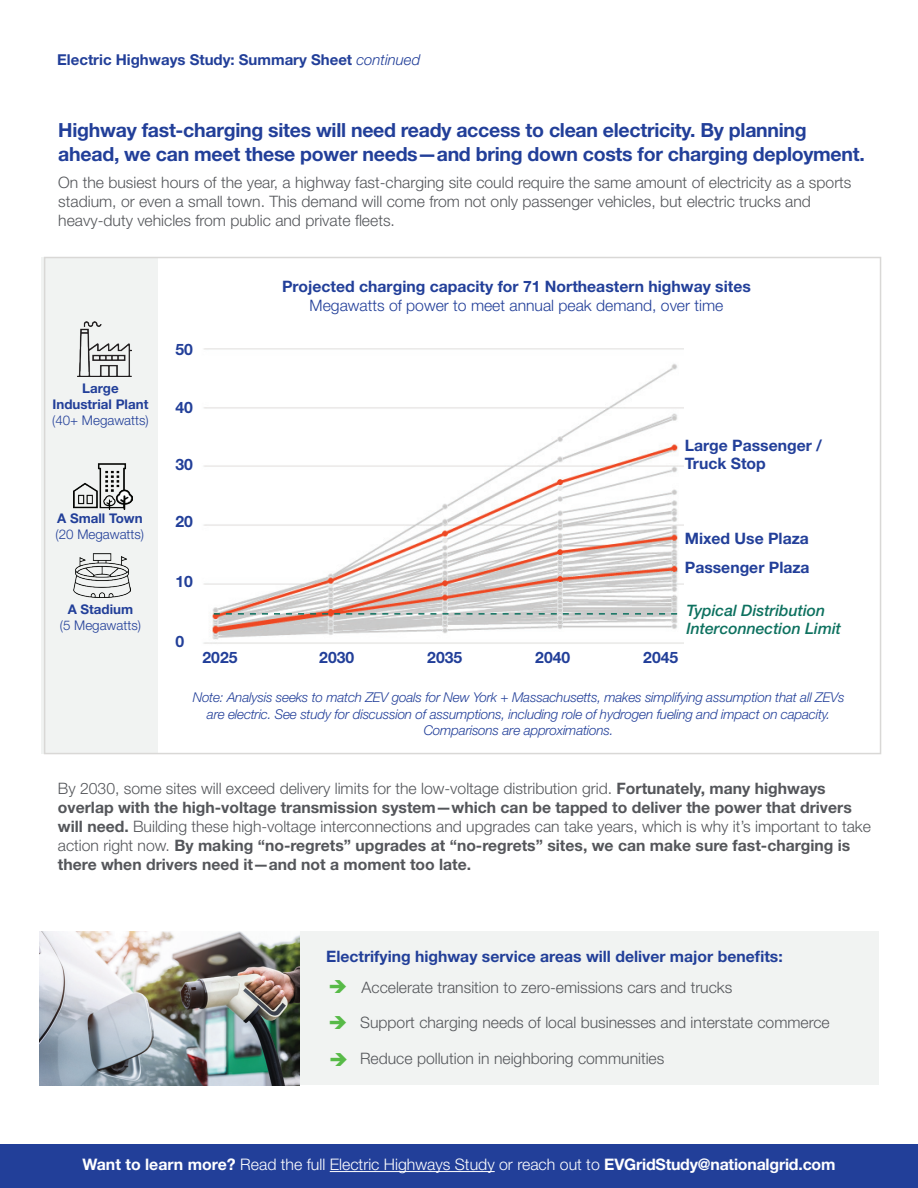
<style>
.page{position:relative;width:918px;height:1188px;background:#fff}
.page>*{position:absolute;margin:0;border:0;box-sizing:border-box;transform-origin:0 0}
.t1{font:700 19.5px/23.4px "Helvetica Neue LT Std";letter-spacing:-.015em;color:#223f99}
.t2{font:18px/36.8px "Wingdings";color:#57ba47;text-align:justify}
.t3{font:700 15.9px "Helvetica Neue LT Std";letter-spacing:-.01em;color:#fff}
.t4{font:700 15.75px/19px "Helvetica Neue LT Std";color:#54565a}
.t5{font:300 15.75px/19px "Helvetica Neue LT Std";color:#54565a}
.t6{font:700 15.75px/18px "Helvetica Neue LT Std";color:#223f99}
.t7{font:300 15.75px "Helvetica Neue LT Std";color:#223f99}
.t8{font:italic 500 15.75px/18px "Helvetica Neue LT Std";color:#0d715f}
.t9{font:700 15px "Helvetica Neue LT Std";color:#223f99}
.t10{font:italic 300 13.5px/16.2px "Helvetica Neue LT Std";letter-spacing:-.015em;color:#223f99;text-align:center}
.t11{font:300 13.35px "Helvetica Neue LT Std";color:#223f99}
.t12{font:700 13.35px/16px "Helvetica Neue LT Std";color:#223f99;text-align:center}
.s1{font-weight:300;font-style:italic}
.s2{font-weight:300}
</style>
<div class="page">
<img style="left:203px;top:348px;width:480px;height:296px">
<div style="left:41px;top:257px;width:117px;height:497px;background:#f1f3f2"></div>
<div style="left:45px;top:932px;width:834px;height:153px;background:#f1f3f2"></div>
<div style="left:0;top:1145px;width:918px;height:43px;background:#223f99"></div>
<hr style="left:330px;top:1171px;width:165px;height:1px;background:#fff">
<img style="left:40px;top:932px;width:260px;height:153px">
<img style="left:73px;top:554px;width:57px;height:43px">
<img style="left:74px;top:463px;width:59px;height:46px">
<img style="left:78px;top:322px;width:54px;height:54px">
<svg style="left:214px;top:613px;width:463px;height:2px"></svg>
<p class="t9" style="left:57px;top:51px;width:365px">Electric Highways Study: Summary Sheet <span class="s1">continued</span></p>
<p class="t1" style="left:58px;top:118px;width:808px">Highway fast-charging sites will need ready access to clean electricity. By planning ahead, we can meet these power needs—and bring down costs for charging deployment.</p>
<p class="t5" style="left:58px;top:172px;width:795px">On the busiest hours of the year, a highway fast-charging site could require the same amount of electricity as a sports stadium, or even a small town. This demand will come from not only passenger vehicles, but electric trucks and heavy-duty vehicles from public and private fleets.</p>
<p class="t12" style="left:53px;top:380px;width:97px">Large<br>Industrial Plant</p>
<p class="t11" style="left:52px;top:412px;width:98px">(40+ Megawatts)</p>
<p class="t12" style="left:57px;top:510px;width:87px">A Small Town</p>
<p class="t11" style="left:56px;top:526px;width:90px">(20 Megawatts)</p>
<p class="t12" style="left:68px;top:601px;width:67px">A Stadium</p>
<p class="t11" style="left:60px;top:617px;width:83px">(5 Megawatts)</p>
<p class="t6" style="left:175px;top:340px;width:19px">50</p>
<p class="t6" style="left:282px;top:278px;width:470px">Projected charging capacity for 71 Northeastern highway sites</p>
<p class="t7" style="left:310px;top:296px;width:415px">Megawatts of power to meet annual peak demand, over time</p>
<p class="t6" style="left:175px;top:398px;width:19px">40</p>
<p class="t6" style="left:175px;top:455px;width:19px">30</p>
<p class="t6" style="left:685px;top:436px;width:139px">Large Passenger /<br>Truck Stop</p>
<p class="t6" style="left:175px;top:512px;width:19px">20</p>
<p class="t6" style="left:175px;top:572px;width:19px">10</p>
<p class="t6" style="left:175px;top:632px;width:10px">0</p>
<p class="t6" style="left:685px;top:524px;width:126px;line-height:29px">Mixed Use Plaza<br>Passenger Plaza</p>
<p class="t6" style="left:203px;top:648px;width:37px">2025</p>
<p class="t6" style="left:319px;top:648px;width:37px">2030</p>
<p class="t6" style="left:427px;top:648px;width:37px">2035</p>
<p class="t6" style="left:535px;top:648px;width:37px">2040</p>
<p class="t6" style="left:643px;top:648px;width:37px">2045</p>
<p class="t8" style="left:686px;top:601px;width:156px">Typical Distribution<br>Interconnection Limit</p>
<p class="t10" style="left:193px;top:689px;width:653px">Note: Analysis seeks to match ZEV goals for New York + Massachusetts, makes simplifying assumption that all ZEVs are electric. See study for discussion of assumptions, including role of hydrogen fueling and impact on capacity.<br>Comparisons are approximations.</p>
<p class="t4" style="left:58px;top:778px;width:814px"><span class="s2">By 2030, some sites will exceed delivery limits for the low-voltage distribution grid.</span> Fortunately, many highways overlap with the high-voltage transmission system—which can be tapped to deliver the power that drivers will need. <span class="s2">Building these high-voltage interconnections and upgrades can take years, which is why it’s important to take action right now.</span> By making “no-regrets” upgrades at “no-regrets” sites, we can make sure fast-charging is there when drivers need it—and not a moment too late.</p>
<p class="t6" style="left:326px;top:947px;width:458px">Electrifying highway service areas will deliver major benefits:</p>
<p class="t5" style="left:360px;top:970px;width:471px;line-height:34.5px">Accelerate transition to zero-emissions cars and trucks<br>Support charging needs of local businesses and interstate commerce</p>
<p class="t5" style="left:360px;top:1049px;width:306px">Reduce pollution in neighboring communities</p>
<p class="t2" style="left:329px;top:968px;width:21px">➔ ➔ ➔</p>
<p class="t3" style="left:82px;top:1154px;width:755px">Want to learn more? <span class="s2">Read the full Electric Highways Study or reach out to</span> EVGridStudy@nationalgrid.com</p>
</div>
